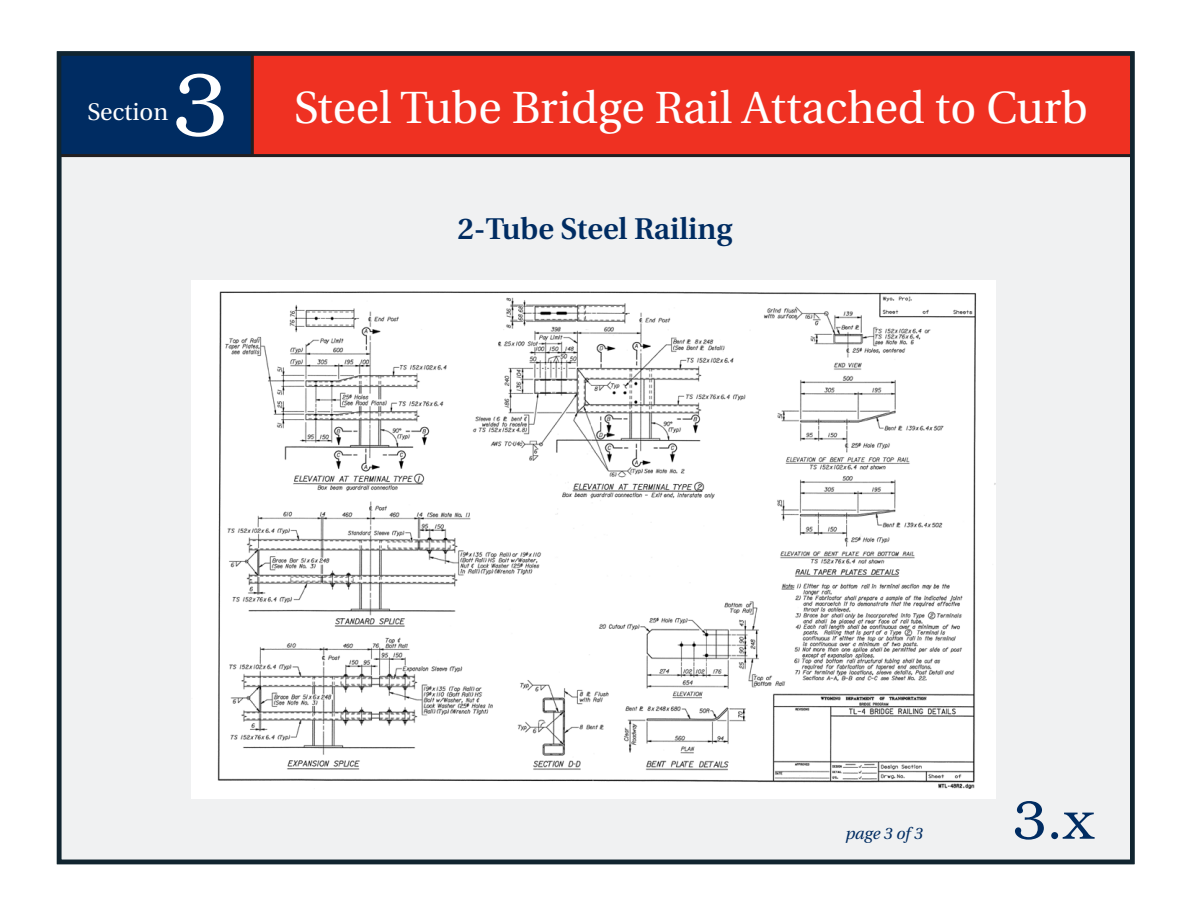
<style>
.page{position:relative;width:1188px;height:918px;background:#fff}
.page>*{position:absolute;margin:0;border:0;box-sizing:border-box;transform-origin:0 0}
.t1{font:300 88.35px "Bookman";color:#fff}
.t2{font:300 54px "Bookman";color:#002c62}
.t3{font:45px "Utopia";color:#fff}
.t4{font:600 30px "Utopia";color:#002c62}
.t5{font:24px "Utopia";color:#fff}
.t6{font:italic 16.5px "Utopia";color:#002c62}
</style>
<div class="page">
<div style="left:57px;top:51px;width:1078px;height:813px;background:#f0f1f2"></div>
<div style="left:59px;top:54px;width:193px;height:101px;background:#002c62"></div>
<div style="left:252px;top:53px;width:881px;height:102px;background:#ef3122"></div>
<hr style="left:58px;top:154px;width:1075px;height:3px;background:#231f20">
<hr style="left:251px;top:53px;width:3px;height:102px;background:#231f20">
<div style="left:57px;top:51px;width:1078px;height:813px;border:4px solid #112530"></div>
<img style="left:191px;top:280px;width:805px;height:519px">
<p class="t5" style="left:87px;top:98px;width:82px">Section</p>
<h1 class="t1" style="left:173px;top:55px;width:56px">3</h1>
<p class="t3" style="left:294px;top:83px;width:796px">Steel Tube Bridge Rail Attached to Curb</p>
<p class="t4" style="left:457px;top:212px;width:277px">2-Tube Steel Railing</p>
<p class="t6" style="left:845px;top:825px;width:79px">page 3 of 3</p>
<p class="t2" style="left:1013px;top:790px;width:83px">3.x</p>
</div>
